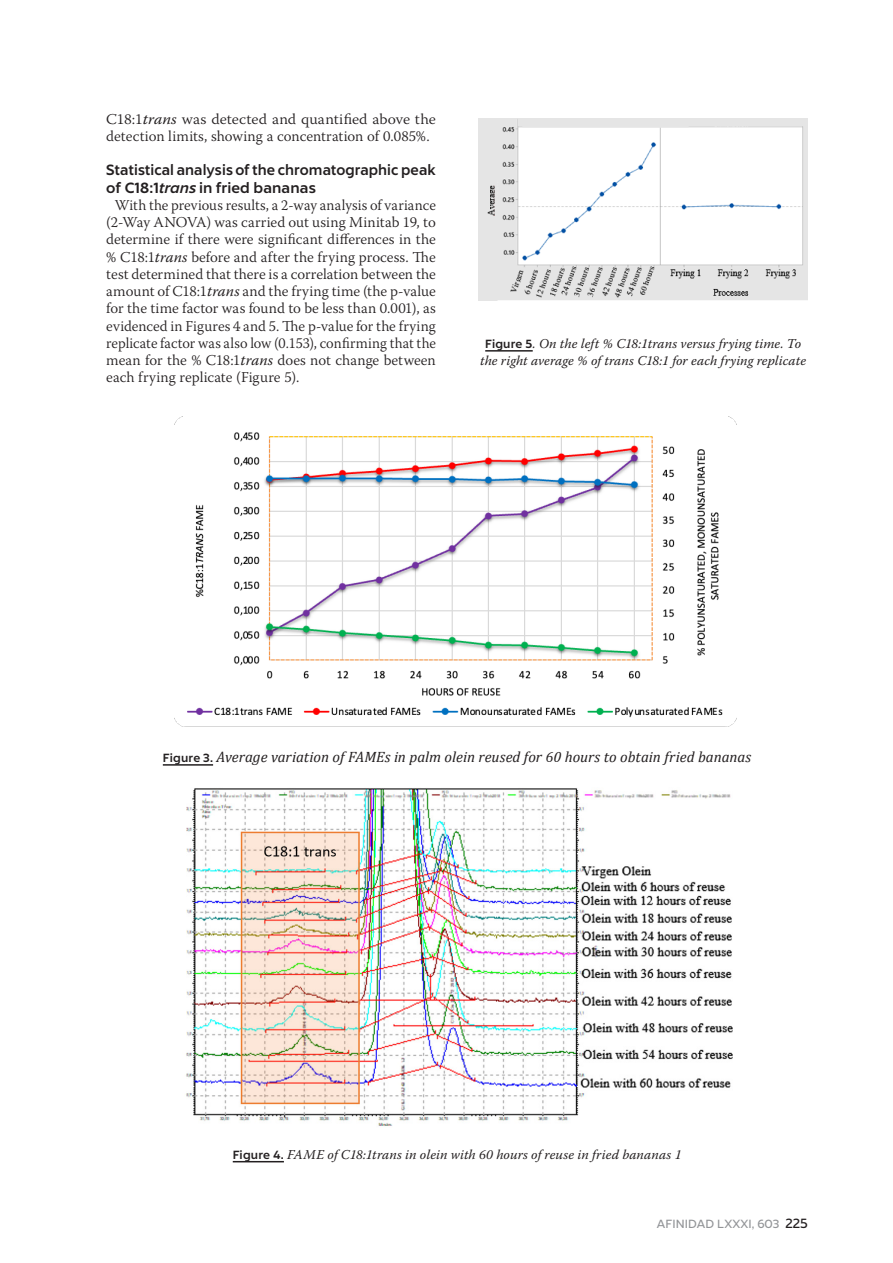
<style>
.page{position:relative;width:893px;height:1263px;background:#fff}
.page>*{position:absolute;margin:0;border:0;box-sizing:border-box;transform-origin:0 0}
.t1{font:300 15px/17.2px "Warnock Pro";letter-spacing:.005em;color:#231f20;text-align:justify}
.t2{font:300 15px/17.2px "Warnock Pro";letter-spacing:.005em;color:#231f20;scale:1.05 1}
.t3{font:italic 15px "Cambria";color:#231f20}
.t4{font:700 15px/17.2px "Liszt FY";letter-spacing:.005em;color:#231f20;scale:.96 1}
.t5{font:italic 13.5px/17.2px "Warnock Pro";letter-spacing:.005em;color:#231f20;text-align:center}
.t6{font:12px "Liszt FY";letter-spacing:.01em;color:#939598}
.s1{font-weight:400;font-style:italic}
.s2{font-style:italic}
.s3{font-family:"Liszt FY";font-weight:700;font-style:normal;font-size:12px}
.s4{font-size:13.5px;color:#231f20}
</style>
<div class="page">
<hr style="left:485px;top:350px;width:48px;height:2px;background:#231f20">
<img style="left:478px;top:119px;width:330px;height:182px">
<hr style="left:163px;top:764px;width:50px;height:2px;background:#231f20">
<hr style="left:233px;top:1161px;width:51px;height:1px;background:#231f20">
<img style="left:174px;top:417px;width:562px;height:310px">
<img style="left:185px;top:788px;width:548px;height:338px">
<p class="t2" style="left:106px;top:110px;width:315px">C18:1<span class="s1">trans</span> was detected and quantified above the detection limits, showing a concentration of 0.085%.</p>
<p class="t4" style="left:106px;top:162px;width:345px">Statistical analysis of the chromatographic peak of C18:1<span class="s2">trans</span> in fried bananas</p>
<p class="t1" style="left:106px;top:196px;width:331px;text-indent:9px">With the previous results, a 2-way analysis of variance (2-Way ANOVA) was carried out using Minitab 19, to determine if there were significant differences in the % C18:1<span class="s1">trans</span> before and after the frying process. The test determined that there is a correlation between the amount of C18:1<span class="s1">trans</span> and the frying time (the p-value for the time factor was found to be less than 0.001), as evidenced in Figures 4 and 5. The p-value for the frying replicate factor was also low (0.153), confirming that the mean for the % C18:1<span class="s1">trans</span> does not change between each frying replicate (Figure 5).</p>
<p class="t5" style="left:480px;top:335px;width:328px"><span class="s3">Fi gure 5</span>. On the left % C18:1trans versus frying time. To the right average % of trans C18:1 for each frying replicate</p>
<p class="t3" style="left:163px;top:746px;width:590px"><span class="s3">Figure 3.</span> Average variation of FAMEs in palm olein reused for 60 hours to obtain fried bananas</p>
<p class="t5" style="left:233px;top:1145px;width:450px"><span class="s3">F igure 4.</span> FAME of C18:1trans in olein with 60 hours of reuse in fried bananas 1</p>
<p class="t6" style="left:657px;top:1216px;width:153px">AFINIDAD LXXXI, 603 <span class="s4">225</span></p>
</div>
